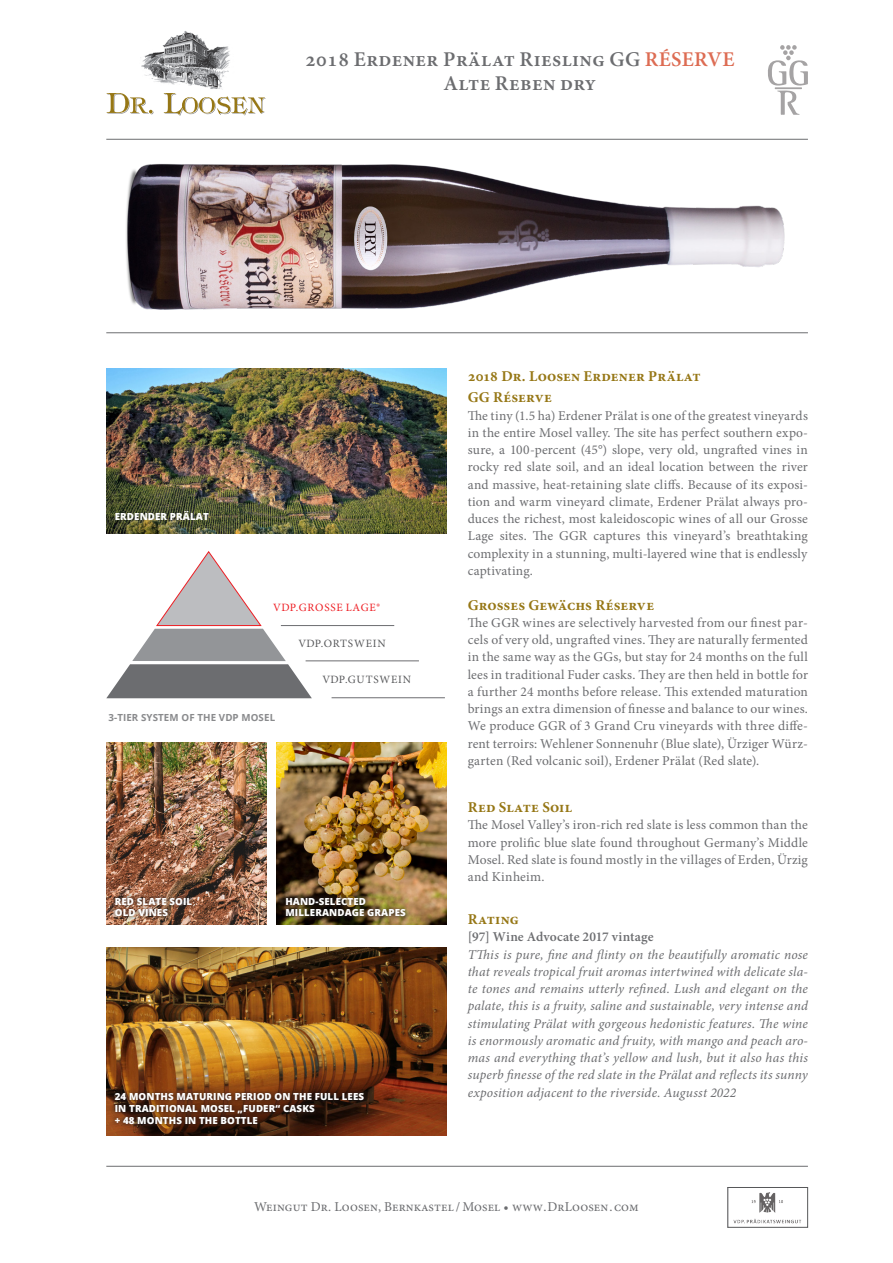
<style>
.page{position:relative;width:893px;height:1263px;background:#fff}
.page>*{position:absolute;margin:0;border:0;box-sizing:border-box;transform-origin:0 0}
.t1{font:600 21px/24px "Minion Pro";letter-spacing:.02em;color:#6c6d70;text-align:center}
.t2{font:700 15px/21.6px "Minion Pro";letter-spacing:.01em;color:#967716}
.t3{font:13.5px/17.2px "Minion Pro";letter-spacing:.01em;color:#6c6d70;text-align:justify}
.t4{font:italic 13.5px/17.2px "Minion Pro";letter-spacing:.01em;color:#6c6d70;text-align:justify}
.t5{font:600 13.5px "Minion Pro";letter-spacing:.005em;color:#6c6d70}
.t6{font:11.1px "Minion Pro";letter-spacing:.07em;color:#57585a}
.t7{font:11.1px "Minion Pro";letter-spacing:.065em;color:#ee1d23}
.t8{font:800 9.75px/11.7px "Open Sans";letter-spacing:.01em;color:#fff}
.t9{font:700 9.75px "Open Sans";letter-spacing:.01em;color:#6c6d70}
.s1{color:#dd6c53}
</style>
<div class="page">
<img style="left:106px;top:369px;width:340px;height:165px">
<svg style="left:107px;top:93px;width:46px;height:21px"></svg>
<svg style="left:164px;top:93px;width:102px;height:23px"></svg>
<img style="left:141px;top:31px;width:89px;height:58px">
<hr style="left:106px;top:139px;width:702px;height:1px;background:#6c6d70">
<hr style="left:106px;top:332px;width:702px;height:1px;background:#6c6d70">
<hr style="left:106px;top:1166px;width:702px;height:1px;background:#6c6d70">
<img style="left:733px;top:1192px;width:68px;height:32px">
<div style="left:728px;top:1187px;width:80px;height:40px;border:1px solid #57585a"></div>
<img style="left:126px;top:164px;width:659px;height:146px">
<svg style="left:768px;top:45px;width:40px;height:70px"></svg>
<img style="left:106px;top:947px;width:340px;height:188px">
<img style="left:106px;top:742px;width:161px;height:182px">
<img style="left:277px;top:742px;width:169px;height:182px">
<svg style="left:111px;top:1089px;width:257px;height:39px;background:#482411"></svg>
<div style="left:111px;top:893px;width:85px;height:28px;background:#231f20;opacity:.9"></div>
<img style="left:282px;top:893px;width:128px;height:28px">
<svg style="left:106px;top:551px;width:206px;height:147px"></svg>
<hr style="left:281px;top:625px;width:113px;height:1px;background:#6c6d70">
<hr style="left:306px;top:661px;width:113px;height:1px;background:#6c6d70">
<hr style="left:332px;top:697px;width:113px;height:1px;background:#6c6d70">
<h1 class="t1" style="left:305px;top:47px;width:431px">2018 Erdener Prälat Riesling GG <span class="s1">RÉSERVE<br></span>Alte Reben dry</h1>
<p class="t8" style="left:115px;top:510px;width:95px">ERDENDER PRÄLAT</p>
<p class="t7" style="left:273px;top:600px;width:108px">VDP.GROSSE LAGE®</p>
<p class="t6" style="left:298px;top:636px;width:89px">VDP.ORTSWEIN</p>
<p class="t6" style="left:322px;top:672px;width:90px">VDP.GUTSWEIN</p>
<p class="t9" style="left:108px;top:710px;width:168px">3-TIER SYSTEM OF THE VDP MOSEL</p>
<p class="t8" style="left:115px;top:895px;width:79px">RED SLATE SOIL<br>OLD VINES</p>
<p class="t8" style="left:285px;top:895px;width:122px">HAND-SELECTED<br>MILLERANDAGE GRAPES</p>
<p class="t8" style="left:115px;top:1090px;width:251px">24 MONTHS MATURING PERIOD ON THE FULL LEES<br>IN TRADITIONAL MOSEL „FUDER“ CASKS<br>+ 48 MONTHS IN THE BOTTLE</p>
<p class="t2" style="left:468px;top:365px;width:235px">2018 Dr. Loosen Erdener Prälat<br>GG Réserve</p>
<p class="t3" style="left:468px;top:407px;width:342px">The tiny (1.5 ha) Erdener Prälat is one of the greatest vineyards in the entire Mosel valley. The site has perfect southern expo&shy;sure, a 100-percent (45°) slope, very old, ungrafted vines in rocky red slate soil, and an ideal location between the river and massive, heat-retaining slate cliffs. Because of its exposi&shy;tion and warm vineyard climate, Erdener Prälat always pro&shy;duces the richest, most kaleidoscopic wines of all our Grosse Lage sites. The GGR captures this vineyard’s breathtaking complexity in a stunning, multi-layered wine that is endlessly captivating.</p>
<p class="t2" style="left:468px;top:594px;width:188px">Grosses Gewächs Réserve</p>
<p class="t3" style="left:468px;top:614px;width:342px">The GGR wines are selectively harvested from our finest par&shy;cels of very old, ungrafted vines. They are naturally fermented in the same way as the GGs, but stay for 24 months on the full lees in traditional Fuder casks. They are then held in bottle for a further 24 months before release. This extended maturation brings an extra dimension of finesse and balance to our wines.<br>We produce GGR of 3 Grand Cru vineyards with three diffe&shy;rent terroirs: Wehlener Sonnenuhr (Blue slate), Ürziger Würz&shy;garten (Red volcanic soil), Erdener Prälat (Red slate).</p>
<p class="t2" style="left:468px;top:796px;width:106px">Red Slate Soil</p>
<p class="t3" style="left:468px;top:816px;width:342px">The Mosel Valley’s iron-rich red slate is less common than the more prolific blue slate found throughout Germany’s Middle Mosel. Red slate is found mostly in the villages of Erden, Ürzig and Kinheim.</p>
<p class="t2" style="left:468px;top:908px;width:52px">Rating</p>
<p class="t5" style="left:468px;top:928px;width:187px">[97] Wine Advocate 2017 vintage</p>
<p class="t4" style="left:468px;top:945px;width:342px">TThis is pure, fine and flinty on the beautifully aromatic nose that reveals tropical fruit aromas intertwined with delicate sla&shy;te tones and remains utterly refined. Lush and elegant on the palate, this is a fruity, saline and sustainable, very intense and stimulating Prälat with gorgeous hedonistic features. The wine is enormously aromatic and fruity, with mango and peach aro&shy;mas and everything that’s yellow and lush, but it also has this superb finesse of the red slate in the Prälat and reflects its sunny exposition adjacent to the riverside. Augusst 2022</p>
<p class="t3" style="left:254px;top:1198px;width:386px">Weingut Dr. Loosen, Bernkastel / Mosel • www.DrLoosen.com</p>
</div>
